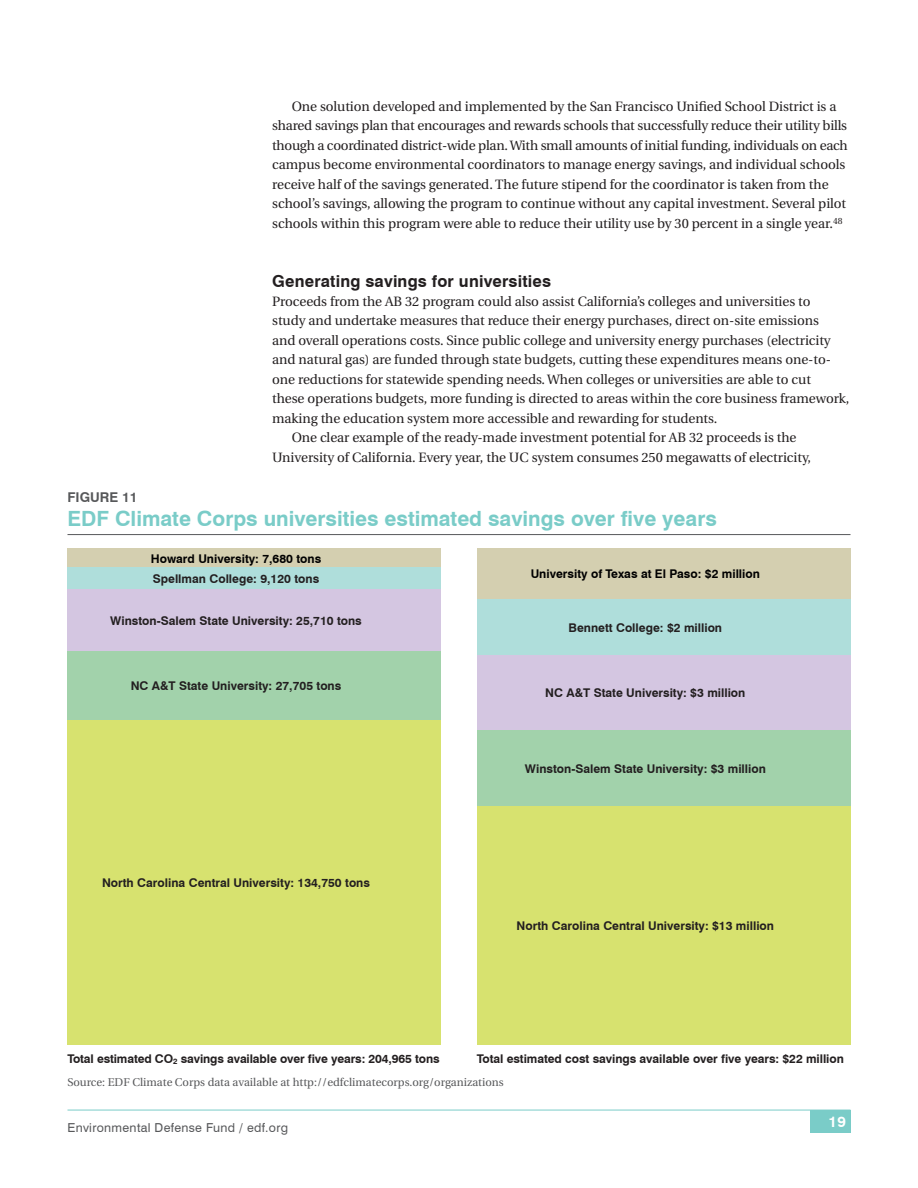
<style>
.page{position:relative;width:918px;height:1188px;background:#fff}
.page>*{position:absolute;margin:0;border:0;box-sizing:border-box;transform-origin:0 0}
.t1{font:700 21px "Swiss 721 BT";color:#7accc8}
.t2{font:700 16.5px "Swiss 721 BT";letter-spacing:.01em;color:#231f20}
.t3{font:700 15px "Swiss 721 BT";color:#fff}
.t4{font:13.5px/19.5px "Utopia";letter-spacing:-.005em;color:#231f20}
.t5{font:700 13.5px "Swiss 721 BT";color:#57585a}
.t6{font:12.3px "Swiss 721 BT";letter-spacing:.025em;color:#57585a}
.t7{font:700 12px "Swiss 721 BT";color:#231f20}
.t8{font:700 12px "Swiss 721 BT";color:#000}
.t9{font:11.25px "Utopia";color:#57585a}
</style>
<div class="page">
<div style="left:810px;top:1110px;width:40px;height:23px;background:#7accc8"></div>
<hr style="left:68px;top:1110px;width:782px;height:1px;background:#7accc8">
<hr style="left:68px;top:534px;width:782px;height:1px;background:#57585a">
<div style="left:68px;top:549px;width:373px;height:19px;background:#d4cfb0"></div>
<div style="left:68px;top:568px;width:373px;height:21px;background:#afdedb"></div>
<div style="left:68px;top:589px;width:373px;height:62px;background:#d4c6e1"></div>
<div style="left:68px;top:651px;width:373px;height:69px;background:#a2d2ab"></div>
<div style="left:68px;top:720px;width:373px;height:324px;background:#d7e26f"></div>
<div style="left:477px;top:549px;width:373px;height:50px;background:#d4cfb0"></div>
<div style="left:477px;top:599px;width:373px;height:56px;background:#afdedb"></div>
<div style="left:477px;top:655px;width:373px;height:76px;background:#d4c6e1"></div>
<div style="left:477px;top:731px;width:373px;height:75px;background:#a2d2ab"></div>
<div style="left:477px;top:806px;width:373px;height:238px;background:#d7e26f"></div>
<p class="t4" style="left:272px;top:97px;width:577px;text-indent:19px">One solution developed and implemented by the San Francisco Unified School District is a shared savings plan that encourages and rewards schools that successfully reduce their utility bills though a coordinated district-wide plan. With small amounts of initial funding, individuals on each campus become environmental coordinators to manage energy savings, and individual schools receive half of the savings generated. The future stipend for the coordinator is taken from the school’s savings, allowing the program to continue without any capital investment. Several pilot schools within this program were able to reduce their utility use by 30 percent in a single year.<sup>48</sup></p>
<p class="t2" style="left:272px;top:271px;width:280px">Generating savings for universities</p>
<p class="t4" style="left:272px;top:292px;width:540px">Proceeds from the AB 32 program could also assist California’s colleges and universities to</p>
<p class="t4" style="left:272px;top:311px;width:548px">study and undertake measures that reduce their energy purchases, direct on-site emissions</p>
<p class="t4" style="left:272px;top:331px;width:560px">and overall operations costs. Since public college and university energy purchases (electricity</p>
<p class="t4" style="left:272px;top:350px;width:560px">and natural gas) are funded through state budgets, cutting these expenditures means one-to-</p>
<p class="t4" style="left:272px;top:370px;width:540px">one reductions for statewide spending needs. When colleges or universities are able to cut</p>
<p class="t4" style="left:272px;top:389px;width:579px">these operations budgets, more funding is directed to areas within the core business framework,</p>
<p class="t4" style="left:272px;top:409px;width:447px">making the education system more accessible and rewarding for students.</p>
<p class="t4" style="left:292px;top:428px;width:506px">One clear example of the ready-made investment potential for AB 32 proceeds is the</p>
<p class="t4" style="left:272px;top:448px;width:540px">University of California. Every year, the UC system consumes 250 megawatts of electricity,</p>
<p class="t5" style="left:68px;top:489px;width:71px">Figure 11</p>
<h1 class="t1" style="left:68px;top:506px;width:651px">EDF Climate Corps universities estimated savings over five years</h1>
<p class="t8" style="left:151px;top:551px;width:172px">Howard University: 7,680 tons</p>
<p class="t7" style="left:153px;top:571px;width:168px">Spellman College: 9,120 tons</p>
<p class="t7" style="left:110px;top:613px;width:253px">Winston-Salem State University: 25,710 tons</p>
<p class="t8" style="left:531px;top:567px;width:231px">University of Texas at El Paso: $2 million</p>
<p class="t7" style="left:569px;top:620px;width:155px">Bennett College: $2 million</p>
<p class="t7" style="left:131px;top:679px;width:212px">NC A&amp;T State University: 27,705 tons</p>
<p class="t7" style="left:102px;top:875px;width:269px">North Carolina Central University: 134,750 tons</p>
<p class="t7" style="left:545px;top:686px;width:202px">NC A&amp;T State University: $3 million</p>
<p class="t7" style="left:525px;top:761px;width:243px">Winston-Salem State University: $3 million</p>
<p class="t7" style="left:517px;top:918px;width:259px">North Carolina Central University: $13 million</p>
<p class="t7" style="left:68px;top:1051px;width:374px">Total estimated CO<sub>2</sub> savings available over five years: 204,965 tons</p>
<p class="t7" style="left:477px;top:1051px;width:369px">Total estimated cost savings available over five years: $22 million</p>
<p class="t9" style="left:68px;top:1076px;width:438px">Source: EDF Climate Corps data available at http://edfclimatecorps.org/organizations</p>
<p class="t6" style="left:68px;top:1121px;width:222px">Environmental Defense Fund / edf.org</p>
<p class="t3" style="left:829px;top:1113px;width:19px">19</p>
</div>
